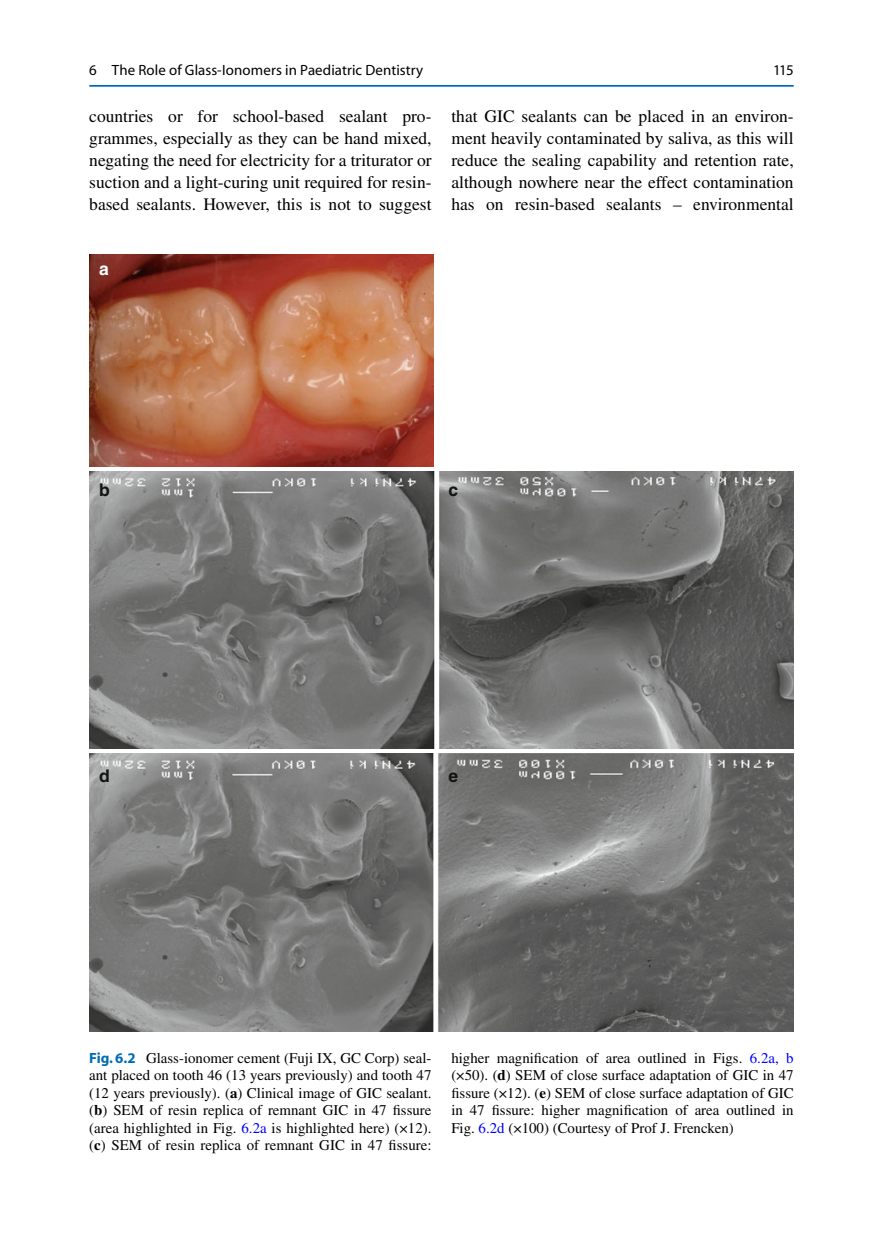
<style>
.page{position:relative;width:883px;height:1260px;background:#fff}
.page>*{position:absolute;margin:0;border:0;box-sizing:border-box;transform-origin:0 0}
.t1{font:17.5px/21.9px "Qtfxxn Times";color:#000;text-align:justify}
.t2{font:700 17.5px "Njcnyt Helvetica";color:#131413}
.t3{font:700 17.5px "Njcnyt Helvetica";color:#fff}
.t4{font:14.88px/17.5px "Qtfxxn Times";color:#000;text-align:justify}
.t5{font:14.88px "Lrgrsy Myriad";letter-spacing:.01em;color:#000}
.s1{font-family:"Fdqtyp Myriad";font-weight:700;color:#006db6}
.s2{font-family:"Lpgxft Times";font-weight:700}
.s3{color:#0000fa}
</style>
<div class="page">
<img style="left:89px;top:471px;width:705px;height:278px">
<img style="left:89px;top:754px;width:705px;height:278px">
<img style="left:89px;top:254px;width:344px;height:212px">
<hr style="left:89px;top:85px;width:705px;height:2px;background:#006db6">
<p class="t5" style="left:89px;top:64px;width:336px">6 The Role of Glass-Ionomers in Paediatric Dentistry</p>
<p class="t5" style="left:773px;top:64px;width:22px">115</p>
<p class="t1" style="left:89px;top:107px;width:344px">countries or for school-based sealant pro&shy;grammes, especially as they can be hand mixed, negating the need for electricity for a triturator or suction and a light-curing unit required for resin&shy;based sealants. However, this is not to suggest</p>
<p class="t1" style="left:451px;top:107px;width:344px">that GIC sealants can be placed in an environ&shy;ment heavily contaminated by saliva, as this will reduce the sealing capability and retention rate, although nowhere near the effect contamination has on resin-based sealants – environmental</p>
<p class="t3" style="left:99px;top:262px;width:11px">a</p>
<p class="t2" style="left:99px;top:483px;width:12px">b</p>
<p class="t2" style="left:449px;top:483px;width:11px">c</p>
<p class="t2" style="left:99px;top:769px;width:12px">d</p>
<p class="t2" style="left:449px;top:769px;width:11px">e</p>
<p class="t4" style="left:89px;top:1051px;width:344px"><span class="s1">Fig. 6.2</span> Glass-ionomer cement (Fuji IX, GC Corp) seal&shy;ant placed on tooth 46 (13 years previously) and tooth 47 (12 years previously). ( <span class="s2">a</span> ) Clinical image of GIC sealant. ( <span class="s2">b</span> ) SEM of resin replica of remnant GIC in 47 fissure (area highlighted in Fig. <span class="s3">6.2a</span> is highlighted here) (×12). ( <span class="s2">c</span> ) SEM of resin replica of remnant GIC in 47 fissure:</p>
<p class="t4" style="left:451px;top:1051px;width:344px">higher magnification of area outlined in Figs. <span class="s3">6.2a, b </span>(×50). ( <span class="s2">d</span> ) SEM of close surface adaptation of GIC in 47 fissure (×12). ( <span class="s2">e</span> ) SEM of close surface adaptation of GIC in 47 fissure: higher magnification of area outlined in Fig. <span class="s3">6.2d</span> (×100) (Courtesy of Prof J. Frencken)</p>
</div>
